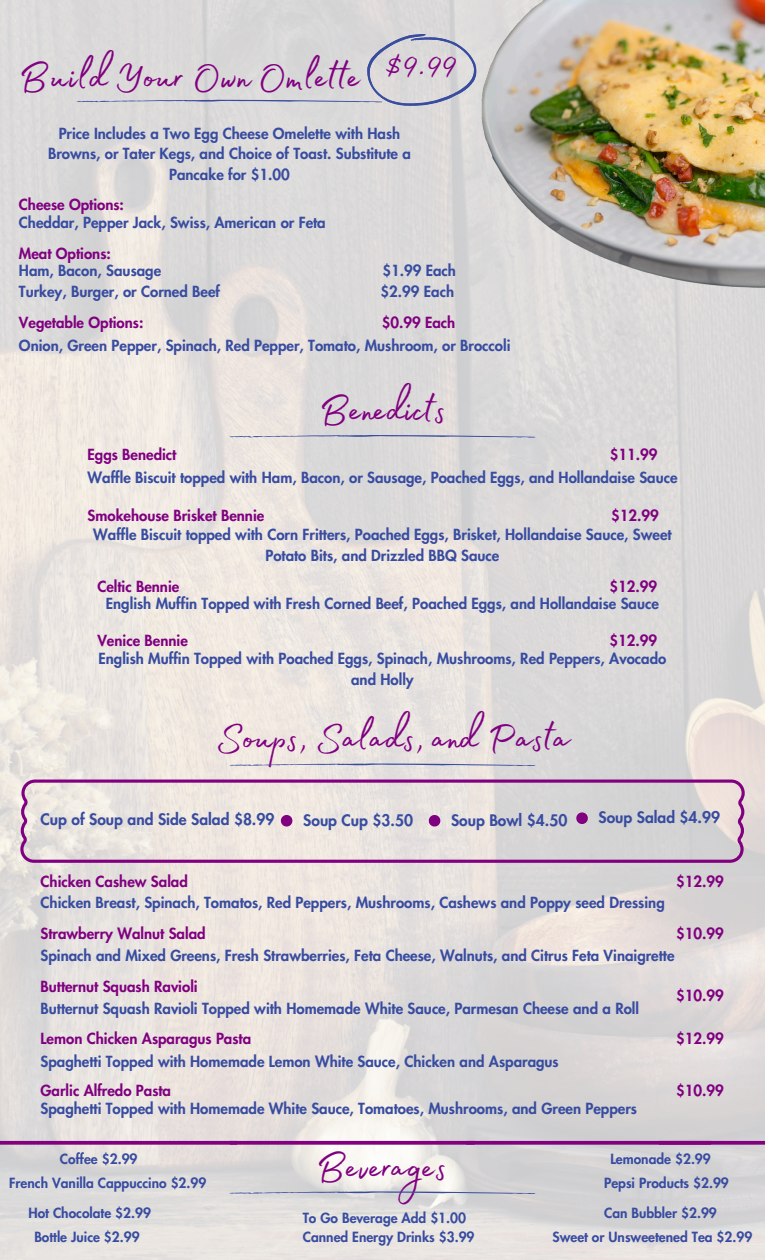
<style>
.page{position:relative;width:765px;height:1260px;background:#fff}
.page>*{position:absolute;margin:0;border:0;box-sizing:border-box;transform-origin:0 0}
.t1{font:48.5px "Madelyn Fill";color:#800080}
.t2{font:47.25px "Madelyn Fill";color:#800080}
.t3{font:800 15.5px "Futura LT Pro";color:#384ca0}
.t4{font:800 15px/20.6px "Futura LT Pro";color:#384ca0;text-align:center}
.t5{font:800 15px "Futura LT Pro";color:#800080}
.t6{font:800 13.75px "Futura LT Pro";color:#384ca0}
</style>
<div class="page">
<img style="left:473px;top:0;width:292px;height:306px">
<svg style="left:77px;top:34px;width:400px;height:72px;background:#d3d3d6"></svg>
<svg style="left:230px;top:435px;width:305px;height:3px"></svg>
<svg style="left:230px;top:763px;width:305px;height:3px"></svg>
<svg style="left:20px;top:780px;width:725px;height:83px;background:#dcced4"></svg>
<svg style="left:429px;top:815px;width:11px;height:12px"></svg>
<svg style="left:576px;top:812px;width:12px;height:12px"></svg>
<svg style="left:281px;top:815px;width:11px;height:12px"></svg>
<svg style="left:230px;top:1191px;width:305px;height:3px"></svg>
<svg style="left:0;top:1141px;width:230px;height:4px"></svg>
<svg style="left:230px;top:1141px;width:236px;height:4px"></svg>
<svg style="left:466px;top:1141px;width:193px;height:4px"></svg>
<svg style="left:659px;top:1141px;width:106px;height:4px"></svg>
<h1 class="t1" style="left:19px;top:40px;width:343px">Build Your Own Omlette</h1>
<p class="t2" style="left:382px;top:28px;width:75px">$9.99</p>
<p class="t4" style="left:48px;top:123px;width:364px">Price Includes a Two Egg Cheese Omelette with Hash<br>Browns, or Tater Kegs, and Choice of Toast. Substitute a<br>Pancake for $1.00</p>
<p class="t5" style="left:19px;top:198px;width:107px">Cheese Options:</p>
<p class="t4" style="left:19px;top:213px;width:308px">Cheddar, Pepper Jack, Swiss, American or Feta</p>
<p class="t5" style="left:19px;top:246px;width:93px">Meat Options:</p>
<p class="t4" style="left:19px;top:261px;width:144px">Ham, Bacon, Sausage</p>
<p class="t4" style="left:382px;top:261px;width:75px">$1.99 Each</p>
<p class="t4" style="left:19px;top:282px;width:203px">Turkey, Burger, or Corned Beef</p>
<p class="t4" style="left:381px;top:282px;width:75px">$2.99 Each</p>
<p class="t5" style="left:19px;top:315px;width:126px">Vegetable Options:</p>
<p class="t5" style="left:382px;top:315px;width:75px">$0.99 Each</p>
<p class="t4" style="left:19px;top:336px;width:493px">Onion, Green Pepper, Spinach, Red Pepper, Tomato, Mushroom, or Broccoli</p>
<p class="t1" style="left:319px;top:373px;width:128px">Benedicts</p>
<p class="t5" style="left:88px;top:448px;width:90px">Eggs Benedict</p>
<p class="t5" style="left:610px;top:448px;width:49px">$11.99</p>
<p class="t4" style="left:88px;top:468px;width:591px">Waffle Biscuit topped with Ham, Bacon, or Sausage, Poached Eggs, and Hollandaise Sauce</p>
<p class="t5" style="left:88px;top:508px;width:178px">Smokehouse Brisket Bennie</p>
<p class="t5" style="left:611px;top:508px;width:49px">$12.99</p>
<p class="t4" style="left:93px;top:525px;width:580px">Waffle Biscuit topped with Corn Fritters, Poached Eggs, Brisket, Hollandaise Sauce, Sweet<br>Potato Bits, and Drizzled BBQ Sauce</p>
<p class="t5" style="left:610px;top:579px;width:49px">$12.99</p>
<p class="t4" style="left:106px;top:594px;width:555px">English Muffin Topped with Fresh Corned Beef, Poached Eggs, and Hollandaise Sauce</p>
<p class="t5" style="left:610px;top:634px;width:49px">$12.99</p>
<p class="t4" style="left:98px;top:649px;width:569px">English Muffin Topped with Poached Eggs, Spinach, Mushrooms, Red Peppers, Avocado and Holly</p>
<h1 class="t5" style="left:97px;top:579px;width:83px">Celtic Bennie</h1>
<p class="t5" style="left:97px;top:634px;width:92px">Venice Bennie</p>
<h1 class="t1" style="left:216px;top:700px;width:355px">Soups, Salads, and Pasta</h1>
<p class="t3" style="left:41px;top:812px;width:235px">Cup of Soup and Side Salad $8.99</p>
<p class="t3" style="left:303px;top:813px;width:111px">Soup Cup $3.50</p>
<p class="t3" style="left:451px;top:813px;width:118px">Soup Bowl $4.50</p>
<h1 class="t3" style="left:599px;top:810px;width:123px">Soup Salad $4.99</h1>
<p class="t5" style="left:41px;top:875px;width:149px">Chicken Cashew Salad</p>
<p class="t5" style="left:676px;top:875px;width:49px">$12.99</p>
<p class="t4" style="left:41px;top:893px;width:626px">Chicken Breast, Spinach, Tomatos, Red Peppers, Mushrooms, Cashews and Poppy seed Dressing</p>
<p class="t5" style="left:41px;top:927px;width:167px">Strawberry Walnut Salad</p>
<p class="t5" style="left:676px;top:927px;width:49px">$10.99</p>
<p class="t4" style="left:41px;top:946px;width:635px">Spinach and Mixed Greens, Fresh Strawberries, Feta Cheese, Walnuts, and Citrus Feta Vinaigrette</p>
<p class="t5" style="left:41px;top:980px;width:159px">Butternut Squash Ravioli</p>
<p class="t5" style="left:676px;top:989px;width:49px">$10.99</p>
<p class="t4" style="left:41px;top:999px;width:600px">Butternut Squash Ravioli Topped with Homemade White Sauce, Parmesan Cheese and a Roll</p>
<p class="t5" style="left:41px;top:1032px;width:212px">Lemon Chicken Asparagus Pasta</p>
<p class="t5" style="left:676px;top:1032px;width:49px">$12.99</p>
<p class="t4" style="left:41px;top:1051px;width:520px">Spaghetti Topped with Homemade Lemon White Sauce, Chicken and Asparagus</p>
<p class="t5" style="left:41px;top:1084px;width:132px">Garlic Alfredo Pasta</p>
<p class="t5" style="left:676px;top:1084px;width:49px">$10.99</p>
<p class="t4" style="left:41px;top:1099px;width:598px">Spaghetti Topped with Homemade White Sauce, Tomatoes, Mushrooms, and Green Peppers</p>
<p class="t1" style="left:316px;top:1130px;width:132px">Beverages</p>
<p class="t6" style="left:60px;top:1153px;width:79px">Coffee $2.99</p>
<p class="t6" style="left:9px;top:1177px;width:199px">French Vanilla Cappuccino $2.99</p>
<p class="t6" style="left:29px;top:1206px;width:124px">Hot Chocolate $2.99</p>
<p class="t6" style="left:34px;top:1231px;width:107px">Bottle Juice $2.99</p>
<p class="t6" style="left:303px;top:1231px;width:173px">Canned Energy Drinks $3.99</p>
<p class="t6" style="left:610px;top:1153px;width:102px">Lemonade $2.99</p>
<p class="t6" style="left:604px;top:1177px;width:126px">Pepsi Products $2.99</p>
<p class="t6" style="left:604px;top:1206px;width:114px">Can Bubbler $2.99</p>
<p class="t6" style="left:552px;top:1231px;width:201px">Sweet or Unsweetened Tea $2.99</p>
<h1 class="t6" style="left:303px;top:1211px;width:165px">To Go Beverage Add $1.00</h1>
</div>
